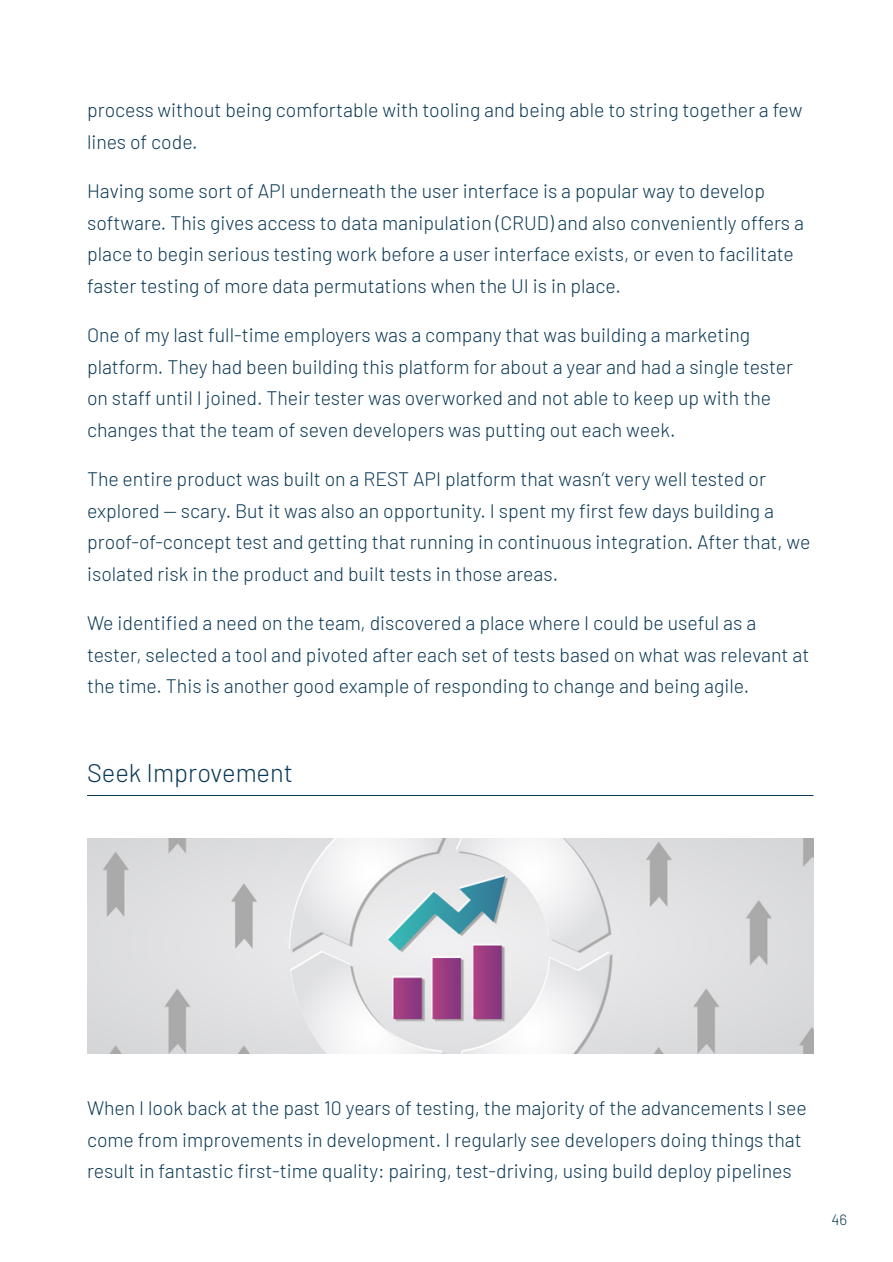
<style>
.page{position:relative;width:893px;height:1262px;background:#fff}
.page>*{position:absolute;margin:0;border:0;box-sizing:border-box;transform-origin:0 0}
.t1{font:300 25.5px "Barlow";color:#0a3854}
.Text{font:300 19.5px/31.5px "Barlow";color:#0a3854}
.t2{font:300 15px "Barlow";color:#0a3854}
</style>
<div class="page">
<hr style="left:87px;top:795px;width:726px;height:1px;background:#0a3854">
<img style="left:87px;top:838px;width:726px;height:215px">
<p class="Text" style="left:87px;top:93px;width:717px">process without being comfortable with tooling and being able to string together a few lines of code.</p>
<p class="Text" style="left:87px;top:174px;width:718px">Having some sort of API underneath the user interface is a popular way to develop software. This gives access to data manipulation (CRUD) and also conveniently offers a place to begin serious testing work before a user interface exists, or even to facilitate faster testing of more data permutations when the UI is in place.</p>
<p class="Text" style="left:87px;top:318px;width:707px">One of my last full-time employers was a company that was building a marketing platform. They had been building this platform for about a year and had a single tester on staff until I joined. Their tester was overworked and not able to keep up with the changes that the team of seven developers was putting out each week.</p>
<p class="Text" style="left:87px;top:462px;width:724px">The entire product was built on a REST API platform that wasn’t very well tested or explored — scary. But it was also an opportunity. I spent my first few days building a proof-of-concept test and getting that running in continuous integration. After that, we isolated risk in the product and built tests in those areas.</p>
<p class="Text" style="left:87px;top:606px;width:723px">We identified a need on the team, discovered a place where I could be useful as a tester, selected a tool and pivoted after each set of tests based on what was relevant at the time. This is another good example of responding to change and being agile.</p>
<h3 class="t1" style="left:87px;top:754px;width:207px">Seek Improvement</h3>
<p class="Text" style="left:87px;top:1091px;width:721px">When I look back at the past 10 years of testing, the majority of the advancements I see come from improvements in development. I regularly see developers doing things that result in fantastic first-time quality: pairing, test-driving, using build deploy pipelines</p>
<p class="t2" style="left:831px;top:1209px;width:17px">46</p>
</div>
